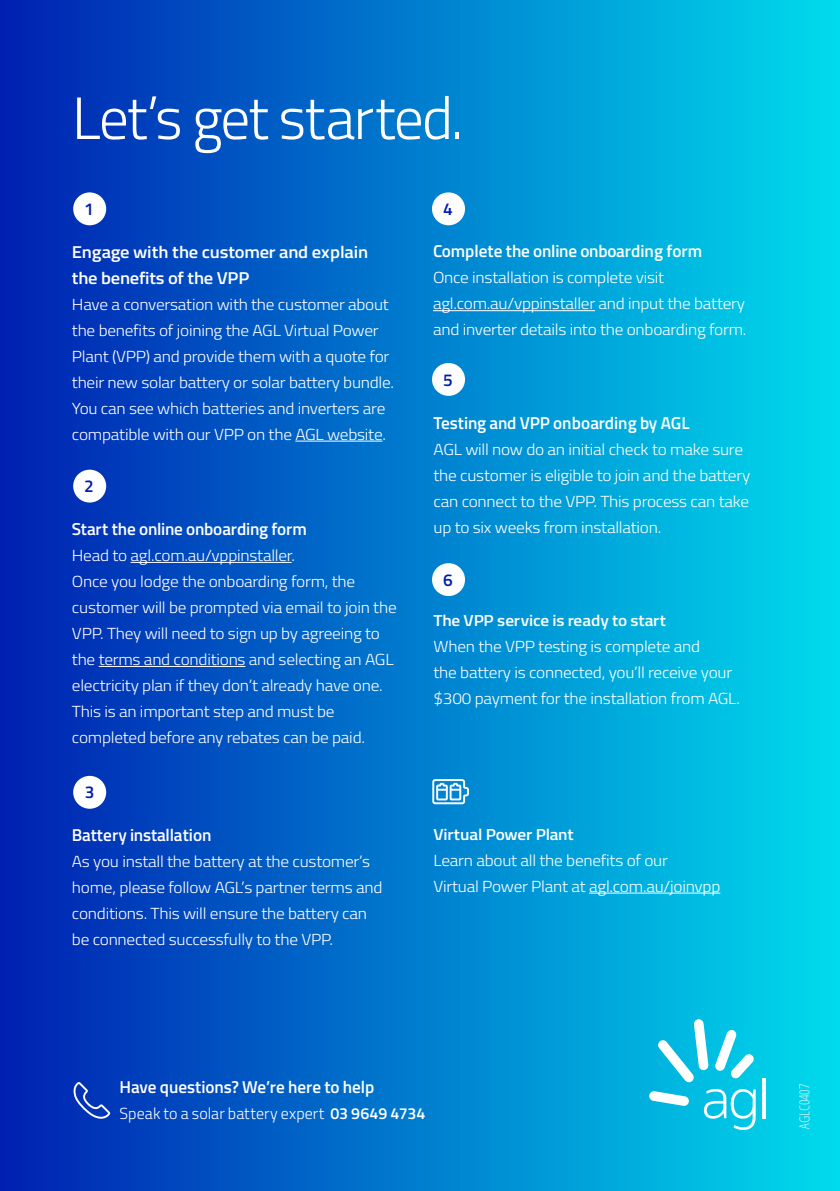
<style>
.page{position:relative;width:840px;height:1191px;background:#fff}
.page>*{position:absolute;margin:0;border:0;box-sizing:border-box;transform-origin:0 0}
.t1{font:300 59.6px "Titillium Web";letter-spacing:-.03em;color:#fff}
.t2{font:600 17.2px "Titillium Web";letter-spacing:-.015em;color:#fff}
.t3{font:600 17.2px/26px "Titillium Web";letter-spacing:-.015em;color:#fff;scale:1.08 1}
.t4{font:600 17.2px "Titillium Web";color:#001cb0}
.t5{font:300 16px/26px "Titillium Web";letter-spacing:-.015em;color:#fff;scale:1.08 1}
.t6{font:600 16px "Titillium Web";letter-spacing:-.015em;color:#fff;scale:1.08 1}
.t7{font:300 16px "Titillium Web";letter-spacing:.005em;color:#fff}
.t8{font:300 14px "Open Sans Condensed";letter-spacing:-.01em;color:#fff}
.s1{font-weight:600}
</style>
<div class="page">
<div style="left:0;top:0;width:839px;height:1191px;background:linear-gradient(to right,#001fb1,#00dcec)"></div>
<hr style="left:295px;top:441px;width:87px;height:1px;background:#fff">
<div style="left:73px;top:192px;width:33px;height:33px;background:#fff;border-radius:50%"></div>
<svg style="left:432px;top:779px;width:36px;height:25px"></svg>
<svg style="left:703px;top:1089px;width:52px;height:41px"></svg>
<hr style="left:762px;top:1078px;width:3px;height:40px;background:#fff">
<svg style="left:648px;top:1090px;width:40px;height:16px"></svg>
<svg style="left:657px;top:1019px;width:51px;height:63px"></svg>
<svg style="left:714px;top:1029px;width:39px;height:49px"></svg>
<div style="left:73px;top:469px;width:33px;height:33px;background:#fff;border-radius:50%"></div>
<div style="left:73px;top:776px;width:33px;height:32px;background:#fff;border-radius:50%"></div>
<div style="left:432px;top:192px;width:33px;height:33px;background:#fff;border-radius:50%"></div>
<div style="left:432px;top:363px;width:33px;height:33px;background:#fff;border-radius:50%"></div>
<div style="left:432px;top:563px;width:33px;height:33px;background:#fff;border-radius:50%"></div>
<hr style="left:130px;top:562px;width:161px;height:1px;background:#fff">
<hr style="left:99px;top:666px;width:146px;height:1px;background:#fff">
<hr style="left:433px;top:310px;width:161px;height:1px;background:#fff">
<hr style="left:588px;top:892px;width:132px;height:1px;background:#fff">
<svg style="left:73px;top:1082px;width:37px;height:36px"></svg>
<h1 class="t1" style="left:72px;top:75px;width:392px">Let’s get started.</h1>
<p class="t4" style="left:84px;top:196px;width:11px">1</p>
<p class="t3" style="left:72px;top:238px;width:276px">Engage with the customer and explain the benefits of the VPP</p>
<p class="t5" style="left:72px;top:290px;width:300px">Have a conversation with the customer about the benefits of joining the AGL Virtual Power Plant (VPP) and provide them with a quote for their new solar battery or solar battery bundle.<br>You can see which batteries and inverters are compatible with our VPP on the AGL website.</p>
<p class="t4" style="left:84px;top:473px;width:11px">2</p>
<p class="t2" style="left:72px;top:516px;width:236px">Start the online onboarding form</p>
<p class="t5" style="left:72px;top:541px;width:302px">Head to agl.com.au/vppinstaller.<br>Once you lodge the onboarding form, the customer will be prompted via email to join the VPP. They will need to sign up by agreeing to the terms and conditions and selecting an AGL electricity plan if they don’t already have one.<br>This is an important step and must be completed before any rebates can be paid.</p>
<p class="t4" style="left:85px;top:779px;width:11px">3</p>
<p class="t2" style="left:72px;top:822px;width:141px">Battery installation</p>
<p class="t5" style="left:72px;top:847px;width:289px">As you install the battery at the customer’s home, please follow AGL’s partner terms and conditions. This will ensure the battery can be connected successfully to the VPP.</p>
<p class="t4" style="left:443px;top:196px;width:11px">4</p>
<p class="t2" style="left:433px;top:238px;width:270px">Complete the online onboarding form</p>
<p class="t5" style="left:433px;top:264px;width:291px">Once installation is complete visit agl.com.au/vppinstaller and input the battery and inverter details into the onboarding form.</p>
<p class="t4" style="left:443px;top:367px;width:11px">5</p>
<p class="t2" style="left:433px;top:410px;width:257px">Testing and VPP onboarding by AGL</p>
<p class="t5" style="left:433px;top:436px;width:294px">AGL will now do an initial check to make sure the customer is eligible to join and the battery can connect to the VPP. This process can take up to six weeks from installation.</p>
<p class="t4" style="left:443px;top:567px;width:11px">6</p>
<p class="t6" style="left:433px;top:608px;width:217px">The VPP service is ready to start</p>
<p class="t5" style="left:433px;top:633px;width:285px">When the VPP testing is complete and<br>the battery is connected, you’ll receive your $300 payment for the installation from AGL.</p>
<p class="t6" style="left:433px;top:822px;width:131px">Virtual Power Plant</p>
<p class="t5" style="left:433px;top:846px;width:267px">Learn about all the benefits of our<br>Virtual Power Plant at agl.com.au/joinvpp</p>
<p class="t2" style="left:119px;top:1074px;width:256px">Have questions? We’re here to help</p>
<p class="t7" style="left:119px;top:1101px;width:307px">Speak to a solar battery expert <span class="s1">03 9649 4734</span></p>
<p class="t8" style="left:794px;top:1128px;width:47px;rotate:-90deg">AGLC0407</p>
</div>
